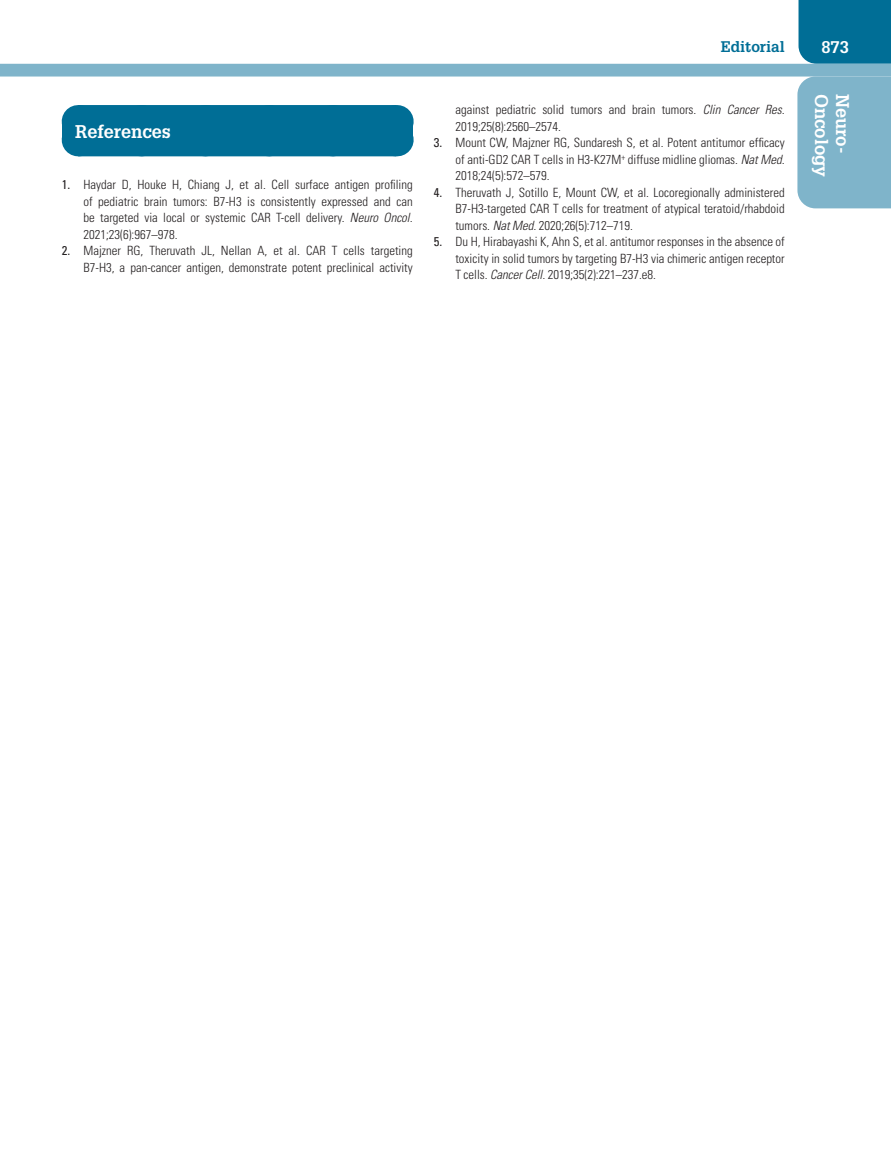
<style>
.page{position:relative;width:891px;height:1175px;background:#fff}
.page>*{position:absolute;margin:0;border:0;box-sizing:border-box;transform-origin:0 0}
.t1{font:700 18px "Glypha LT Std";color:#fff}
.t2{font:700 16.5px "Glypha LT Std";color:#fff}
.t3{font:700 15px "Glypha LT Std";color:#006e96}
.t4{font:300 condensed 12.75px/16.5px "Univers LT Std";color:#231f20;text-align:justify}
.s1{font-weight:400}
.s2{font-style:italic}
</style>
<div class="page">
<div style="left:799px;top:0;width:92px;height:64px;background:#006e96"></div>
<div style="left:797px;top:76px;width:94px;height:132px;background:#7fb4ca"></div>
<div style="left:0;top:64px;width:891px;height:12px;background:#7fb4ca"></div>
<div style="left:62px;top:122px;width:351px;height:17px;background:#006e96"></div>
<div style="left:78px;top:105px;width:318px;height:33px;background:#006e96"></div>
<hr style="left:396px;top:105px;width:1px;height:33px;background:#006e96">
<div style="left:78px;top:123px;width:318px;height:33px;background:#006e96"></div>
<hr style="left:396px;top:123px;width:1px;height:33px;background:#006e96">
<h1 class="t1" style="left:75px;top:120px;width:97px">References</h1>
<p class="t4" style="left:83px;top:176px;width:331px;text-indent:-22px"><span class="s1">1.</span> Haydar D, Houke H, Chiang J, et al. Cell surface antigen profiling of pediatric brain tumors: B7-H3 is consistently expressed and can be targeted via local or systemic CAR T-cell delivery. <span class="s2">Neuro Oncol.<br></span>2021;23(6):967–978.</p>
<p class="t4" style="left:62px;top:242px;width:353px;text-align:right"><span class="s1">2.</span> Majzner RG, Theruvath JL, Nellan A, et al. CAR T cells targeting<br>B7-H3, a pan-cancer antigen, demonstrate potent preclinical activity</p>
<p class="t3" style="left:721px;top:37px;width:65px">Editorial</p>
<p class="t2" style="left:821px;top:37px;width:29px">873</p>
<p class="t4" style="left:455px;top:101px;width:331px">against pediatric solid tumors and brain tumors. <span class="s2">Clin Cancer Res.<br></span>2019;25(8):2560–2574.</p>
<p class="t4" style="left:455px;top:134px;width:331px;text-indent:-22px"><span class="s1">3.</span> Mount CW, Majzner RG, Sundaresh S, et al. Potent antitumor efficacy of anti-GD2 CAR T cells in H3-K27M<sup>+</sup> diffuse midline gliomas. <span class="s2">Nat Med.<br></span>2018;24(5):572–579.</p>
<p class="t4" style="left:455px;top:184px;width:331px;text-indent:-22px"><span class="s1">4.</span> Theruvath J, Sotillo E, Mount CW, et al. Locoregionally administered B7-H3-targeted CAR T cells for treatment of atypical teratoid/rhabdoid tumors. <span class="s2">Nat Med.</span> 2020;26(5):712–719.</p>
<p class="t4" style="left:455px;top:233px;width:331px;text-indent:-22px"><span class="s1">5.</span> Du H, Hirabayashi K, Ahn S, et al. antitumor responses in the absence of toxicity in solid tumors by targeting B7-H3 via chimeric antigen receptor T cells. <span class="s2">Cancer Cell.</span> 2019;35(2):221–237.e8.</p>
<h1 class="t1" style="left:833px;top:94px;width:85px;rotate:90deg">Oncology</h1>
<h1 class="t1" style="left:854px;top:94px;width:61px;rotate:90deg">Neuro-</h1>
</div>
